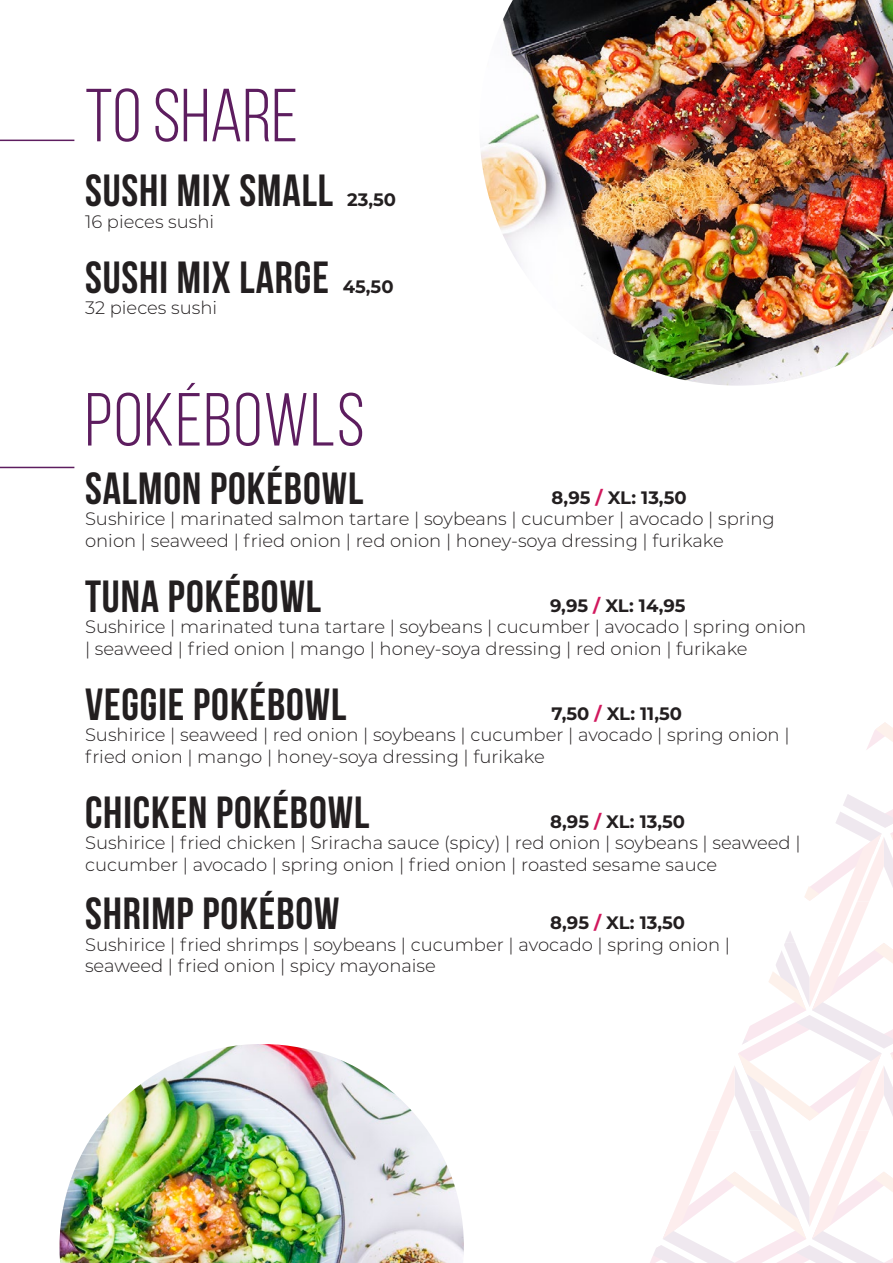
<style>
.page{position:relative;width:893px;height:1263px;background:#fff}
.page>*{position:absolute;margin:0;border:0;box-sizing:border-box;transform-origin:0 0}
.t1{font:75px "Bebas Neue";letter-spacing:.02em;color:#5d1d5f}
.t2{font:700 45px "Bebas Neue";letter-spacing:.02em;color:#231f20}
.t3{font:300 18px/21.6px "Montserrat";color:#231f20}
.t4{font:700 18px "Montserrat";color:#231f20}
.s1{font-weight:700}
.s2{font-weight:700;color:#d1185d}
</style>
<div class="page">
<hr style="left:0;top:140px;width:74px;height:1px;background:#5d1d5f">
<hr style="left:0;top:467px;width:74px;height:1px;background:#5d1d5f">
<svg style="left:650px;top:722px;width:243px;height:541px"></svg>
<img style="left:60px;top:1044px;width:404px;height:219px">
<img style="left:481px;top:0;width:412px;height:386px">
<h1 class="t1" style="left:85px;top:75px;width:214px">TO SHARE</h1>
<h2 class="t2" style="left:85px;top:166px;width:250px">SUSHI MIX SMALL</h2>
<p class="t3" style="left:85px;top:210px;width:131px">16 pieces sushi</p>
<h2 class="t2" style="left:85px;top:252px;width:245px">SUSHI MIX LARGE</h2>
<p class="t3" style="left:85px;top:296px;width:134px">32 pieces sushi</p>
<p class="t4" style="left:347px;top:187px;width:50px">23,50</p>
<p class="t4" style="left:343px;top:273px;width:52px">45,50</p>
<h1 class="t1" style="left:85px;top:379px;width:281px">POKÉBOWLS</h1>
<h2 class="t2" style="left:85px;top:463px;width:280px">SALMON POKÉBOWL</h2>
<p class="t3" style="left:85px;top:486px;width:691px;text-indent:467px"><span class="s1">8,95</span> <span class="s2">/</span> <span class="s1">XL: 13,50<br></span>Sushirice | marinated salmon tartare | soybeans | cucumber | avocado | spring onion | seaweed | fried onion | red onion | honey-soya dressing | furikake</p>
<h2 class="t2" style="left:85px;top:571px;width:238px">TUNA POKÉBOWL</h2>
<p class="t3" style="left:85px;top:594px;width:723px;text-indent:465px"><span class="s1">9,95</span> <span class="s2">/</span> <span class="s1">XL: 14,95<br></span>Sushirice | marinated tuna tartare | soybeans | cucumber | avocado | spring onion | seaweed | fried onion | mango | honey-soya dressing | red onion | furikake</p>
<h2 class="t2" style="left:85px;top:679px;width:263px">VEGGIE POKÉBOWL</h2>
<p class="t3" style="left:85px;top:702px;width:706px;text-indent:467px"><span class="s1">7,50</span> <span class="s2">/</span> <span class="s1">XL: 11,50<br></span>Sushirice | seaweed | red onion | soybeans | cucumber | avocado | spring onion | fried onion | mango | honey-soya dressing | furikake</p>
<h2 class="t2" style="left:85px;top:787px;width:286px">CHICKEN POKÉBOWL</h2>
<p class="t3" style="left:85px;top:810px;width:717px;text-indent:465px"><span class="s1">8,95</span> <span class="s2">/</span> <span class="s1">XL: 13,50<br></span>Sushirice | fried chicken | Sriracha sauce (spicy) | red onion | soybeans | seaweed | cucumber | avocado | spring onion | fried onion | roasted sesame sauce</p>
<h2 class="t2" style="left:85px;top:889px;width:256px">SHRIMP POKÉBOW</h2>
<p class="t3" style="left:85px;top:911px;width:646px;text-indent:465px"><span class="s1">8,95</span> <span class="s2">/</span> <span class="s1">XL: 13,50<br></span>Sushirice | fried shrimps | soybeans | cucumber | avocado | spring onion | seaweed | fried onion | spicy mayonaise</p>
</div>
